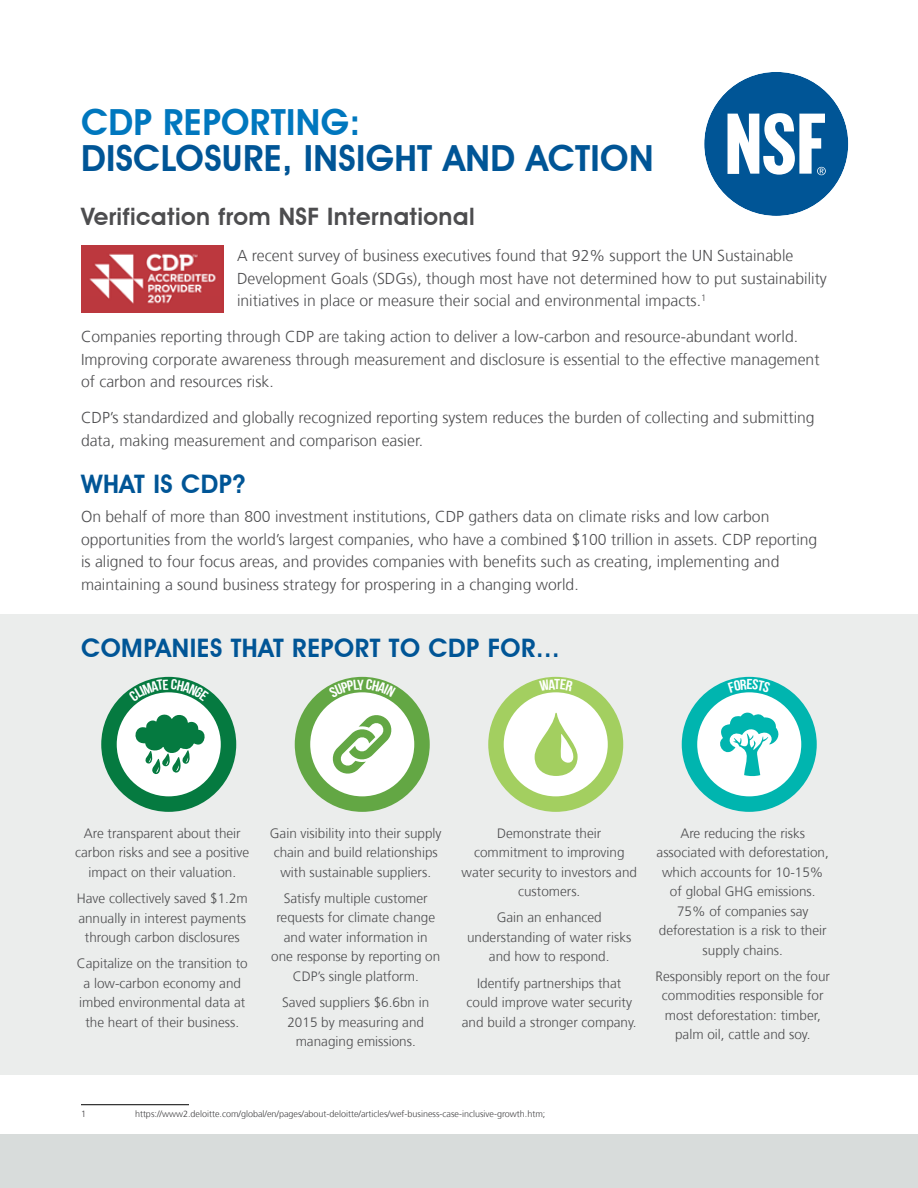
<style>
.page{position:relative;width:918px;height:1188px;background:#fff}
.page>*{position:absolute;margin:0;border:0;box-sizing:border-box;transform-origin:0 0}
.t1{font:600 36px "Avant Garde IT Cby BT";letter-spacing:.01em;color:#005596}
.t2{font:600 36px "Avant Garde IT Cby BT";letter-spacing:.01em;color:#0077be}
.t3{font:600 25.5px "Avant Garde IT Cby BT";letter-spacing:.02em;color:#005596}
.t4{font:600 24px "Avant Garde IT Cby BT";letter-spacing:.02em;color:#4d4d4f}
.t5{font:300 15.75px/22.5px "Frutiger";color:#4d4d4f}
.t6{font:300 13.5px/19.5px "Frutiger";color:#4d4d4f;text-align:center}
.t7{font:300 9px "Frutiger";color:#414042}
</style>
<div class="page">
<svg style="left:704px;top:72px;width:145px;height:144px"></svg>
<hr style="left:81px;top:1104px;width:108px;height:1px;background:#000">
<div style="left:0;top:1134px;width:918px;height:54px;background:#d8dcdb"></div>
<img style="left:81px;top:245px;width:143px;height:68px">
<div style="left:0;top:614px;width:918px;height:461px;background:#ebedec"></div>
<svg style="left:101px;top:677px;width:135px;height:135px"></svg>
<svg style="left:682px;top:677px;width:135px;height:135px"></svg>
<svg style="left:295px;top:677px;width:135px;height:135px"></svg>
<svg style="left:488px;top:677px;width:135px;height:135px"></svg>
<h1 class="t2" style="left:81px;top:101px;width:281px">CDP REPORTING:</h1>
<h1 class="t1" style="left:81px;top:137px;width:574px">DISCLOSURE, INSIGHT AND ACTION</h1>
<h3 class="t4" style="left:81px;top:202px;width:395px">Verification from NSF International</h3>
<p class="t5" style="left:237px;top:245px;width:591px">A recent survey of business executives found that 92% support the UN Sustainable<br>Development Goals (SDGs), though most have not determined how to put sustainability initiatives in place or measure their social and environmental impacts.<sup>1</sup></p>
<p class="t5" style="left:81px;top:326px;width:740px">Companies reporting through CDP are taking action to deliver a low-carbon and resource-abundant world.<br>Improving corporate awareness through measurement and disclosure is essential to the effective management of carbon and resources risk.</p>
<p class="t5" style="left:81px;top:407px;width:735px">CDP’s standardized and globally recognized reporting system reduces the burden of collecting and submitting data, making measurement and comparison easier.</p>
<h2 class="t3" style="left:81px;top:469px;width:166px">WHAT IS CDP?</h2>
<p class="t5" style="left:81px;top:506px;width:738px">On behalf of more than 800 investment institutions, CDP gathers data on climate risks and low carbon opportunities from the world’s largest companies, who have a combined $100 trillion in assets. CDP reporting is aligned to four focus areas, and provides companies with benefits such as creating, implementing and maintaining a sound business strategy for prospering in a changing world.</p>
<h2 class="t3" style="left:81px;top:633px;width:480px">COMPANIES THAT REPORT TO CDP FOR...</h2>
<p class="t6" style="left:75px;top:824px;width:176px">Are transparent about their carbon risks and see a positive impact on their valuation.</p>
<p class="t6" style="left:77px;top:889px;width:172px">Have collectively saved $1.2m annually in interest payments through carbon disclosures</p>
<p class="t6" style="left:77px;top:954px;width:173px">Capitalize on the transition to a low-carbon economy and imbed environmental data at the heart of their business.</p>
<p class="t6" style="left:270px;top:824px;width:173px">Gain visibility into their supply chain and build relationships with sustainable suppliers.</p>
<p class="t6" style="left:271px;top:889px;width:171px">Satisfy multiple customer requests for climate change and water information in one response by reporting on<br>CDP’s single platform.</p>
<p class="t6" style="left:282px;top:993px;width:149px">Saved suppliers $6.6bn in<br>2015 by measuring and managing emissions.</p>
<p class="t6" style="left:462px;top:824px;width:177px">Demonstrate their commitment to improving water security to investors and customers.</p>
<p class="t6" style="left:467px;top:908px;width:166px">Gain an enhanced understanding of water risks and how to respond.</p>
<p class="t6" style="left:462px;top:973px;width:176px">Identify partnerships that could improve water security and build a stronger company.</p>
<p class="t6" style="left:657px;top:823px;width:174px">Are reducing the risks associated with deforestation, which accounts for 10-15% of global GHG emissions.<br>75% of companies say deforestation is a risk to their supply chains.</p>
<p class="t6" style="left:656px;top:967px;width:176px">Responsibly report on the four commodities responsible for most deforestation: timber, palm oil, cattle and soy.</p>
<p class="t7" style="left:81px;top:1109px;width:7px">1</p>
<p class="t7" style="left:135px;top:1109px;width:412px">https://www2.deloitte.com/global/en/pages/about-deloitte/articles/wef-business-case-inclusive-growth.htm;</p>
</div>
